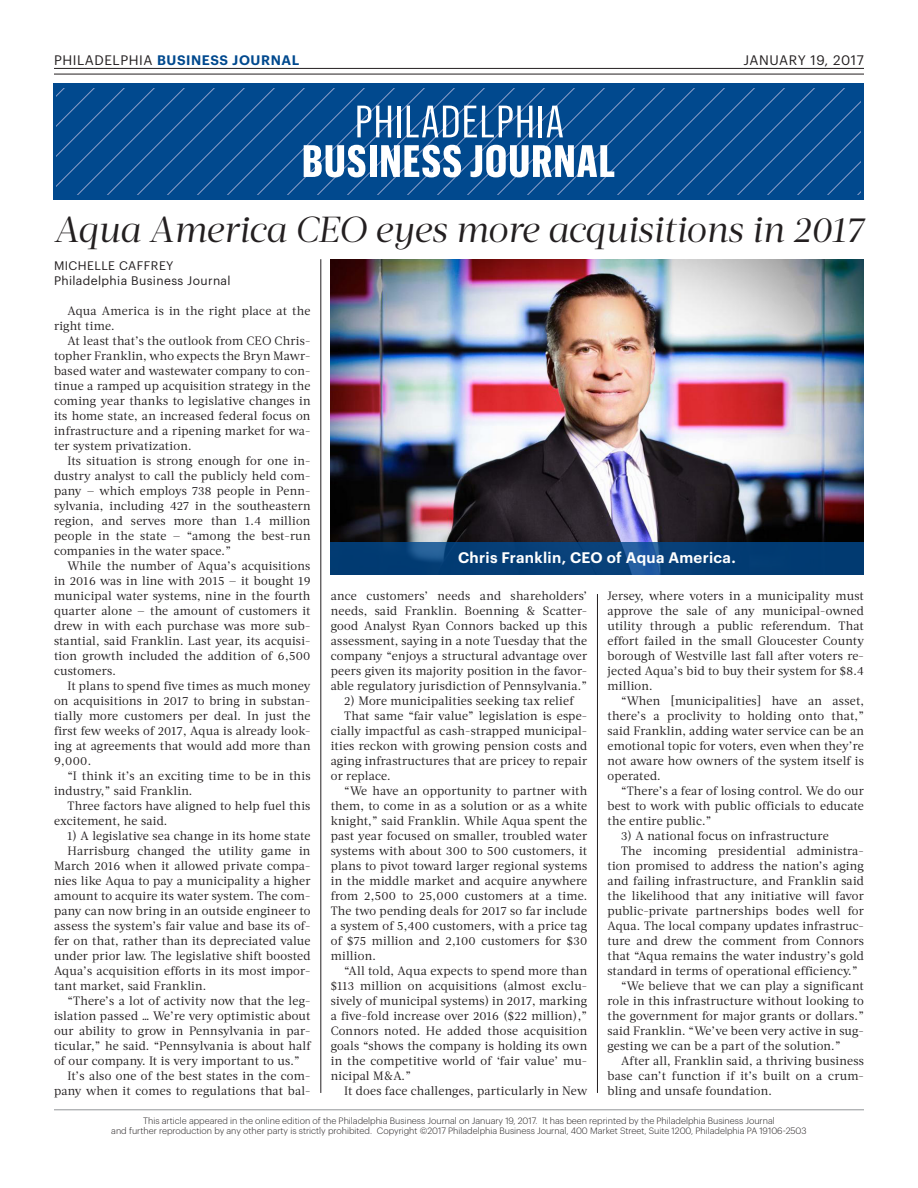
<style>
.page{position:relative;width:918px;height:1188px;background:#fff}
.page>*{position:absolute;margin:0;border:0;box-sizing:border-box;transform-origin:0 0}
.t1{font:italic 36.15px "Acta Headline";letter-spacing:-.01em;color:#231f20}
.t2{font:600 15px "Graphik";letter-spacing:.02em;color:#fff}
.t3{font:600 13.5px "Graphik";letter-spacing:.04em;color:#01498e}
.t4{font:13.5px "Graphik";letter-spacing:.04em;color:#231f20}
.t5{font:12.15px/15px "Acta";letter-spacing:.015em;color:#231f20;text-align:justify}
.t6{font:12.15px "Graphik";letter-spacing:.03em;color:#231f20}
.t7{font:300 9px "Graphik";color:#231f20}
.s1{font-weight:400;color:#231f20}
</style>
<div class="page">
<div style="left:54px;top:83px;width:810px;height:117px;background:#01498e"></div>
<svg style="left:57px;top:88px;width:247px;height:107px"></svg>
<hr style="left:321px;top:259px;width:1px;height:834px;background:#231f20">
<hr style="left:597px;top:594px;width:1px;height:499px;background:#231f20">
<hr style="left:54px;top:1110px;width:810px;height:1px;background:#939598">
<hr style="left:54px;top:68px;width:810px;height:1px;background:#231f20">
<hr style="left:54px;top:74px;width:810px;height:1px;background:#231f20">
<svg style="left:304px;top:88px;width:557px;height:107px"></svg>
<img style="left:331px;top:259px;width:532px;height:283px">
<svg style="left:331px;top:542px;width:533px;height:33px;background:#063f78"></svg>
<p class="t3" style="left:54px;top:50px;width:247px"><span class="s1">PHILADELPHIA</span> BUSINESS JOURNAL</p>
<p class="t4" style="left:744px;top:50px;width:122px">JANUARY 19, 2017</p>
<p class="t1" style="left:54px;top:208px;width:811px">Aqua America CEO eyes more acquisitions in 2017</p>
<p class="t6" style="left:54px;top:256px;width:121px">MICHELLE CAFFREY</p>
<p class="t6" style="left:54px;top:271px;width:178px">Philadelphia Business Journal</p>
<p class="t5" style="left:54px;top:303px;width:258px;text-indent:14px">Aqua America is in the right place at the right time.</p>
<p class="t5" style="left:54px;top:333px;width:258px;text-indent:14px">At least that’s the outlook from CEO Chris&shy;topher Franklin, who expects the Bryn Mawr&shy;based water and wastewater company to con&shy;tinue a ramped up acquisition strategy in the coming year thanks to legislative changes in its home state, an increased federal focus on infrastructure and a ripening market for wa&shy;ter system privatization.</p>
<p class="t5" style="left:54px;top:453px;width:258px;text-indent:14px">Its situation is strong enough for one in&shy;dustry analyst to call the publicly held com&shy;pany — which employs 738 people in Penn&shy;sylvania, including 427 in the southeastern region, and serves more than 1.4 million people in the state — “among the best-run companies in the water space.”</p>
<p class="t5" style="left:54px;top:558px;width:258px;text-indent:14px">While the number of Aqua’s acquisitions in 2016 was in line with 2015 — it bought 19 municipal water systems, nine in the fourth quarter alone — the amount of customers it drew in with each purchase was more sub&shy;stantial, said Franklin. Last year, its acquisi&shy;tion growth included the addition of 6,500 customers.</p>
<p class="t5" style="left:54px;top:678px;width:258px;text-indent:14px">It plans to spend five times as much money on acquisitions in 2017 to bring in substan&shy;tially more customers per deal. In just the first few weeks of 2017, Aqua is already look&shy;ing at agreements that would add more than 9,000.</p>
<p class="t5" style="left:54px;top:768px;width:258px;text-indent:14px">“I think it’s an exciting time to be in this industry,” said Franklin.</p>
<p class="t5" style="left:54px;top:798px;width:258px;text-indent:14px">Three factors have aligned to help fuel this excitement, he said.</p>
<p class="t5" style="left:68px;top:828px;width:244px">1) A legislative sea change in its home state</p>
<p class="t5" style="left:54px;top:843px;width:258px;text-indent:14px">Harrisburg changed the utility game in March 2016 when it allowed private compa&shy;nies like Aqua to pay a municipality a higher amount to acquire its water system. The com&shy;pany can now bring in an outside engineer to assess the system’s fair value and base its of&shy;fer on that, rather than its depreciated value under prior law. The legislative shift boosted Aqua’s acquisition efforts in its most impor&shy;tant market, said Franklin.</p>
<p class="t5" style="left:54px;top:993px;width:258px;text-indent:14px">“There’s a lot of activity now that the leg&shy;islation passed … We’re very optimistic about our ability to grow in Pennsylvania in par&shy;ticular,” he said. “Pennsylvania is about half of our company. It is very important to us.”</p>
<p class="t5" style="left:54px;top:1068px;width:258px;text-align:right">It’s also one of the best states in the com&shy;pany when it comes to regulations that bal-</p>
<p class="t2" style="left:458px;top:546px;width:279px">Chris Franklin, CEO of Aqua America.</p>
<p class="t5" style="left:608px;top:588px;width:258px">Jersey, where voters in a municipality must approve the sale of any municipal-owned utility through a public referendum. That effort failed in the small Gloucester County borough of Westville last fall after voters re&shy;jected Aqua’s bid to buy their system for $8.4 million.</p>
<p class="t5" style="left:608px;top:693px;width:258px;text-indent:14px">“When [municipalities] have an asset, there’s a proclivity to holding onto that,” said Franklin, adding water service can be an emotional topic for voters, even when they’re not aware how owners of the system itself is operated.</p>
<p class="t5" style="left:608px;top:783px;width:258px;text-indent:14px">“There’s a fear of losing control. We do our best to work with public officials to educate the entire public.”</p>
<p class="t5" style="left:621px;top:828px;width:209px">3) A national focus on infrastructure</p>
<p class="t5" style="left:608px;top:843px;width:258px;text-indent:14px">The incoming presidential administra&shy;tion promised to address the nation’s aging and failing infrastructure, and Franklin said the likelihood that any initiative will favor public-private partnerships bodes well for Aqua. The local company updates infrastruc&shy;ture and drew the comment from Connors that “Aqua remains the water industry’s gold standard in terms of operational efficiency.”</p>
<p class="t5" style="left:608px;top:978px;width:258px;text-indent:14px">“We believe that we can play a significant role in this infrastructure without looking to the government for major grants or dollars.” said Franklin. “We’ve been very active in sug&shy;gesting we can be a part of the solution.”</p>
<p class="t5" style="left:608px;top:1053px;width:258px;text-indent:14px">After all, Franklin said, a thriving business base can’t function if it’s built on a crum&shy;bling and unsafe foundation.</p>
<p class="t7" style="left:143px;top:1114px;width:633px">This article appeared in the online edition of the Philadelphia Business Journal on January 19, 2017. It has been reprinted by the Philadelphia Business Journal</p>
<p class="t7" style="left:111px;top:1124px;width:697px">and further reproduction by any other party is strictly prohibited. Copyright ©2017 Philadelphia Business Journal, 400 Market Street, Suite 1200, Philadelphia PA 19106-2503</p>
<p class="t5" style="left:331px;top:588px;width:258px">ance customers’ needs and shareholders’ needs, said Franklin. Boenning &amp; Scatter&shy;good Analyst Ryan Connors backed up this assessment, saying in a note Tuesday that the company “enjoys a structural advantage over peers given its majority position in the favor&shy;able regulatory jurisdiction of Pennsylvania.”</p>
<p class="t5" style="left:344px;top:693px;width:231px">2) More municipalities seeking tax relief</p>
<p class="t5" style="left:331px;top:708px;width:258px;text-indent:14px">That same “fair value” legislation is espe&shy;cially impactful as cash-strapped municipal&shy;ities reckon with growing pension costs and aging infrastructures that are pricey to repair or replace.</p>
<p class="t5" style="left:331px;top:783px;width:258px;text-indent:14px">“We have an opportunity to partner with them, to come in as a solution or as a white knight,” said Franklin. While Aqua spent the past year focused on smaller, troubled water systems with about 300 to 500 customers, it plans to pivot toward larger regional systems in the middle market and acquire anywhere from 2,500 to 25,000 customers at a time.<br>The two pending deals for 2017 so far include a system of 5,400 customers, with a price tag of $75 million and 2,100 customers for $30 million.</p>
<p class="t5" style="left:331px;top:963px;width:258px;text-indent:14px">“All told, Aqua expects to spend more than $113 million on acquisitions (almost exclu&shy;sively of municipal systems) in 2017, marking a five-fold increase over 2016 ($22 million),” Connors noted. He added those acquisition goals “shows the company is holding its own in the competitive world of ‘fair value’ mu&shy;nicipal M&amp;A.”</p>
<p class="t5" style="left:344px;top:1083px;width:245px">It does face challenges, particularly in New</p>
</div>
